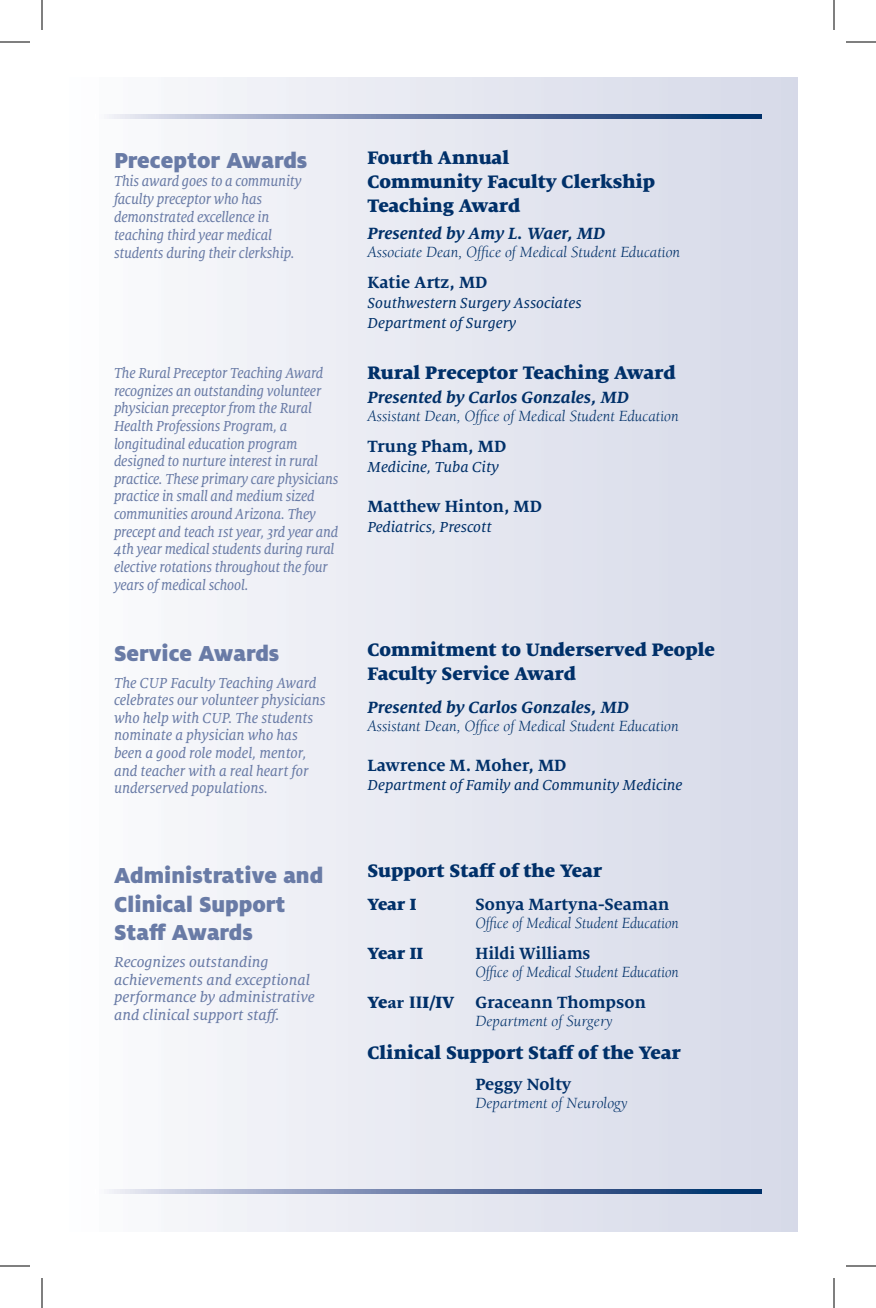
<style>
.page{position:relative;width:876px;height:1308px;background:#fff}
.page>*{position:absolute;margin:0;border:0;box-sizing:border-box;transform-origin:0 0}
.t1{font:900 24px/28.8px "Milo OT";color:#697ba6}
.t2{font:900 20px/24px "Milo Serif OT";color:#003069}
.t3{font:700 18px "Milo Serif OT";color:#003069}
.t4{font:italic 700 18px "Milo Serif OT";color:#003069}
.t5{font:700 18px "Milo Serif OT";color:#003069;scale:.95 1}
.t6{font:900 18px "Milo Serif OT";letter-spacing:-.01em;color:#003069}
.t7{font:16px/17.6px "Milo Serif OT Text Ita";letter-spacing:-.01em;color:#697ba6;scale:.9 1}
.t8{font:16px/17.6px "Milo Serif OT Text Ita";letter-spacing:-.01em;color:#697ba6;scale:.93 1}
.t9{font:italic 16px "Berkeley Std";color:#003069}
.t10{font:16px/18px "Milo Serif OT Text Ita";letter-spacing:-.01em;color:#697ba6;scale:.91 1}
.t11{font:16px/20px "Milo Serif OT Text Ita";color:#003069}
.t12{font:16px/17.6px "Milo Serif OT Text Ita";letter-spacing:-.01em;color:#697ba6}
.t13{font:italic 16px "Berkeley Std";color:#003069;scale:.95 1}
.s1{font-weight:900}
.s2{font-family:"Berkeley Std";font-weight:900}
</style>
<div class="page">
<div style="left:42px;top:78px;width:756px;height:1154px;background:linear-gradient(to right,#fdfdfe,#d4d8e7)"></div>
<svg style="left:96px;top:114px;width:666px;height:4px;background:#6d82a9"></svg>
<svg style="left:96px;top:1190px;width:666px;height:4px;background:#6d82a9"></svg>
<hr style="left:0;top:42px;width:30px;height:1px;background:#000">
<hr style="left:846px;top:42px;width:30px;height:1px;background:#000">
<hr style="left:0;top:1266px;width:30px;height:1px;background:#000">
<hr style="left:846px;top:1266px;width:30px;height:1px;background:#000">
<hr style="left:42px;top:0;width:1px;height:30px;background:#000">
<hr style="left:42px;top:1278px;width:1px;height:30px;background:#000">
<hr style="left:834px;top:0;width:1px;height:30px;background:#000">
<hr style="left:834px;top:1278px;width:1px;height:30px;background:#000">
<h1 class="t1" style="left:114px;top:146px;width:195px">Preceptor Awards</h1>
<p class="t10" style="left:114px;top:172px;width:208px">This award goes to a community faculty preceptor who has demonstrated excellence in teaching third year medical students during their clerkship.</p>
<p class="t7" style="left:114px;top:365px;width:251px">The Rural Preceptor Teaching Award recognizes an outstanding volunteer physician preceptor from the Rural Health Professions Program, a longitudinal education program designed to nurture interest in rural practice. These primary care physicians practice in small and medium sized communities around Arizona. They precept and teach 1st year, 3rd year and 4th year medical students during rural elective rotations throughout the four years of medical school.</p>
<h1 class="t1" style="left:114px;top:639px;width:167px">Service Awards</h1>
<p class="t8" style="left:114px;top:674px;width:229px">The CUP Faculty Teaching Award celebrates our volunteer physicians who help with CUP. The students nominate a physician who has been a good role model, mentor, and teacher with a real heart for underserved populations.</p>
<h1 class="t1" style="left:114px;top:861px;width:210px">Administrative and<br>Clinical Support<br>Staff Awards</h1>
<p class="t12" style="left:114px;top:953px;width:202px">Recognizes outstanding achievements and exceptional performance by administrative and clinical support staff.</p>
<p class="t2" style="left:367px;top:146px;width:289px">Fourth Annual<br>Community Faculty Clerkship<br>Teaching Award</p>
<p class="t4" style="left:367px;top:224px;width:240px">Presented by Amy L. Waer, MD</p>
<p class="t9" style="left:367px;top:243px;width:314px">Associate Dean, Office of Medical Student Education</p>
<p class="t3" style="left:367px;top:273px;width:121px">Katie Artz, MD</p>
<p class="t11" style="left:367px;top:293px;width:216px">Southwestern Surgery Associates<br>Department of Surgery</p>
<p class="t2" style="left:367px;top:361px;width:310px">Rural Preceptor Teaching Award</p>
<p class="t4" style="left:367px;top:388px;width:263px">Presented by Carlos Gonzales, MD</p>
<p class="t9" style="left:367px;top:407px;width:313px">Assistant Dean, Office of Medical Student Education</p>
<p class="t3" style="left:367px;top:437px;width:140px">Trung Pham, MD</p>
<p class="t11" style="left:367px;top:457px;width:133px">Medicine, Tuba City</p>
<p class="t3" style="left:367px;top:497px;width:176px">Matthew Hinton, MD</p>
<p class="t11" style="left:367px;top:517px;width:126px">Pediatrics, Prescott</p>
<p class="t2" style="left:367px;top:638px;width:349px">Commitment to Underserved People<br>Faculty Service Award</p>
<p class="t4" style="left:367px;top:698px;width:263px">Presented by Carlos Gonzales, MD</p>
<p class="t9" style="left:367px;top:717px;width:313px">Assistant Dean, Office of Medical Student Education</p>
<p class="t3" style="left:367px;top:756px;width:200px">Lawrence M. Moher, MD</p>
<p class="t11" style="left:367px;top:775px;width:317px">Department of Family and Community Medicine</p>
<p class="t2" style="left:367px;top:859px;width:236px">Support Staff of the Year</p>
<p class="t6" style="left:367px;top:894px;width:51px">Year I</p>
<p class="t3" style="left:475px;top:894px;width:195px">Sonya Martyna-Seaman</p>
<p class="t13" style="left:475px;top:914px;width:216px">Office of Medical Student Education</p>
<p class="t6" style="left:367px;top:943px;width:57px">Year II</p>
<p class="t5" style="left:475px;top:943px;width:123px">Hildi Williams</p>
<p class="t13" style="left:475px;top:963px;width:216px">Office of Medical Student Education</p>
<p class="t3" style="left:367px;top:993px;width:280px"><span class="s1">Ye</span><span class="s2">ar II</span><span class="s1">I/IV</span> Graceann Thompson</p>
<p class="t9" style="left:475px;top:1012px;width:139px">Department of Surgery</p>
<p class="t2" style="left:367px;top:1041px;width:315px">Clinical Support Staff of the Year</p>
<p class="t3" style="left:475px;top:1075px;width:97px">Peggy Nolty</p>
<p class="t9" style="left:475px;top:1094px;width:154px">Department of Neurology</p>
</div>
